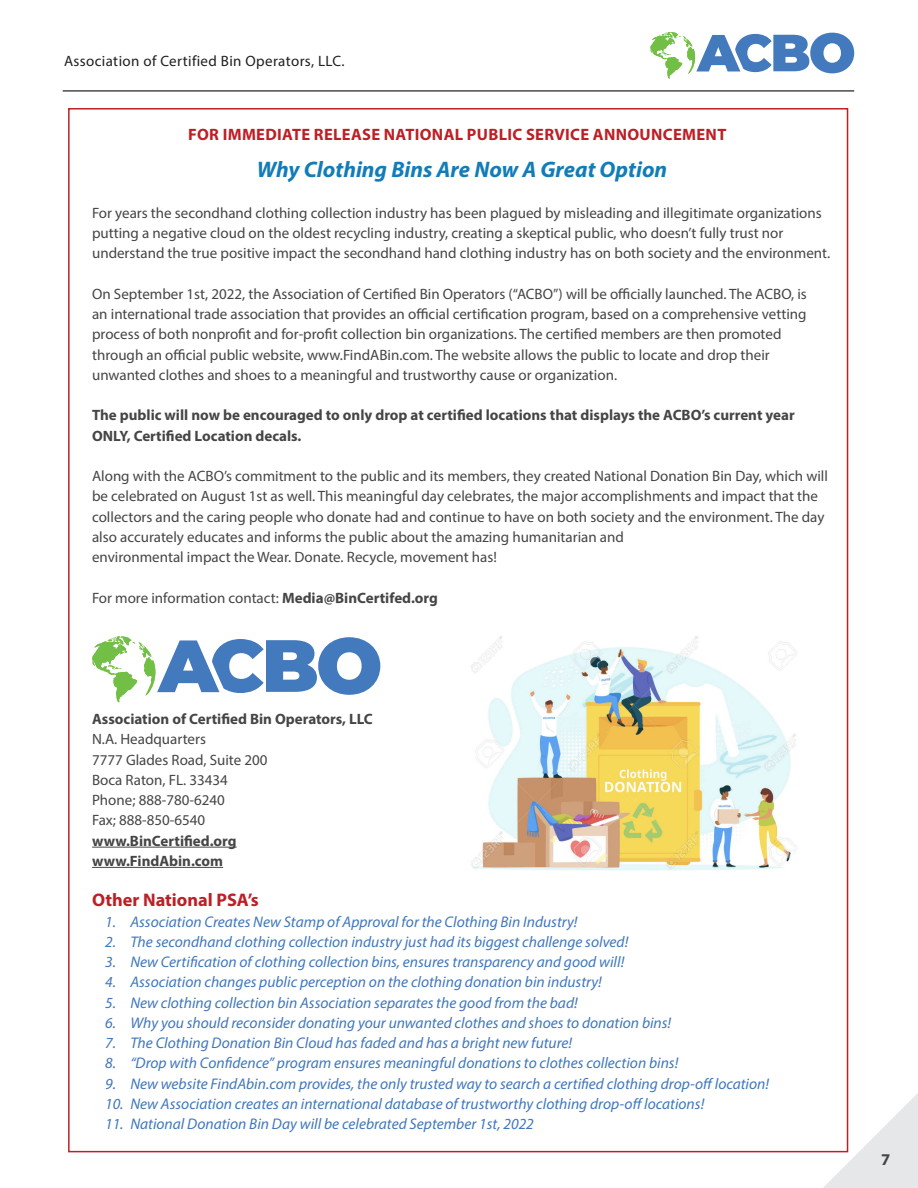
<style>
.page{position:relative;width:918px;height:1188px;background:#fff}
.page>*{position:absolute;margin:0;border:0;box-sizing:border-box;transform-origin:0 0}
.t1{font:italic 700 22.5px "Myriad Pro";color:#127cb8}
.t2{font:700 18.3px "Myriad Pro";color:#bc2027}
.t3{font:700 16.5px "Myriad Pro";letter-spacing:.02em;color:#bc2026}
.t4{font:700 16.5px "Myriad Pro";color:#454647}
.t5{font:italic 15.45px "Myriad Pro";color:#4077bc}
.t6{font:15px/20.2px "Myriad Pro";color:#454547}
.t7{font:700 15px/20.2px "Myriad Pro";color:#454547}
.t8{font:15px "Myriad Pro";letter-spacing:.025em;color:#231f20}
.s1{font-weight:700}
</style>
<div class="page">
<hr style="left:63px;top:90px;width:791px;height:2px;background:#494a4b">
<svg style="left:809px;top:1079px;width:109px;height:109px"></svg>
<svg style="left:92px;top:636px;width:288px;height:66px"></svg>
<svg style="left:650px;top:32px;width:204px;height:47px"></svg>
<hr style="left:92px;top:847px;width:145px;height:1px;background:#454547">
<hr style="left:92px;top:867px;width:131px;height:1px;background:#454547">
<img style="left:471px;top:636px;width:326px;height:235px">
<p class="t8" style="left:64px;top:52px;width:282px">Association of Certified Bin Operators, LLC.</p>
<p class="t3" style="left:188px;top:123px;width:540px">FOR IMMEDIATE RELEASE NATIONAL PUBLIC SERVICE ANNOUNCEMENT</p>
<h1 class="t1" style="left:257px;top:155px;width:412px">Why Clothing Bins Are Now A Great Option</h1>
<p class="t6" style="left:92px;top:202px;width:740px">For years the secondhand clothing collection industry has been plagued by misleading and illegitimate organizations putting a negative cloud on the oldest recycling industry, creating a skeptical public, who doesn’t fully trust nor understand the true positive impact the secondhand hand clothing industry has on both society and the environment.</p>
<p class="t6" style="left:92px;top:283px;width:716px">On September 1st, 2022, the Association of Certified Bin Operators (“ACBO”) will be officially launched. The ACBO, is an international trade association that provides an official certification program, based on a comprehensive vetting process of both nonprofit and for-profit collection bin organizations. The certified members are then promoted through an official public website, www.FindABin.com. The website allows the public to locate and drop their unwanted clothes and shoes to a meaningful and trustworthy cause or organization.</p>
<p class="t7" style="left:92px;top:405px;width:704px">The public will now be encouraged to only drop at certified locations that displays the ACBO’s current year<br>ONLY, Certified Location decals.</p>
<p class="t6" style="left:92px;top:466px;width:737px">Along with the ACBO’s commitment to the public and its members, they created National Donation Bin Day, which will be celebrated on August 1st as well. This meaningful day celebrates, the major accomplishments and impact that the collectors and the caring people who donate had and continue to have on both society and the environment. The day also accurately educates and informs the public about the amazing humanitarian and<br>environmental impact the Wear. Donate. Recycle, movement has!</p>
<p class="t6" style="left:92px;top:587px;width:347px">For more information contact: <span class="s1">Media@BinCertifed.org</span></p>
<p class="t7" style="left:92px;top:708px;width:282px">Association of Certified Bin Operators, LLC</p>
<p class="t6" style="left:92px;top:729px;width:177px">N.A. Headquarters<br>7777 Glades Road, Suite 200<br>Boca Raton, FL. 33434<br>Phone; 888-780-6240<br>Fax; 888-850-6540</p>
<p class="t7" style="left:92px;top:830px;width:146px">www.BinCertified.org www.FindAbin.com</p>
<p class="t2" style="left:92px;top:888px;width:168px">Other National PSA’s</p>
<p class="t5" style="left:105px;top:912px;width:474px">1. Association Creates New Stamp of Approval for the Clothing Bin Industry!</p>
<p class="t5" style="left:105px;top:932px;width:525px">2. The secondhand clothing collection industry just had its biggest challenge solved!</p>
<p class="t5" style="left:105px;top:952px;width:521px">3. New Certification of clothing collection bins, ensures transparency and good will!</p>
<p class="t5" style="left:105px;top:973px;width:498px">4. Association changes public perception on the clothing donation bin industry!</p>
<p class="t5" style="left:105px;top:993px;width:474px">5. New clothing collection bin Association separates the good from the bad!</p>
<p class="t5" style="left:105px;top:1013px;width:568px">6. Why you should reconsider donating your unwanted clothes and shoes to donation bins!</p>
<p class="t5" style="left:105px;top:1033px;width:469px">7. The Clothing Donation Bin Cloud has faded and has a bright new future!</p>
<p class="t5" style="left:105px;top:1054px;width:575px">8. “Drop with Confidence” program ensures meaningful donations to clothes collection bins!</p>
<p class="t5" style="left:105px;top:1074px;width:666px">9. New website FindAbin.com provides, the only trusted way to search a certified clothing drop-off location!</p>
<p class="t5" style="left:105px;top:1094px;width:601px">10. New Association creates an international database of trustworthy clothing drop-off locations!</p>
<p class="t5" style="left:105px;top:1114px;width:430px">11. National Donation Bin Day will be celebrated September 1st, 2022</p>
<p class="t4" style="left:881px;top:1148px;width:11px">7</p>
</div>
